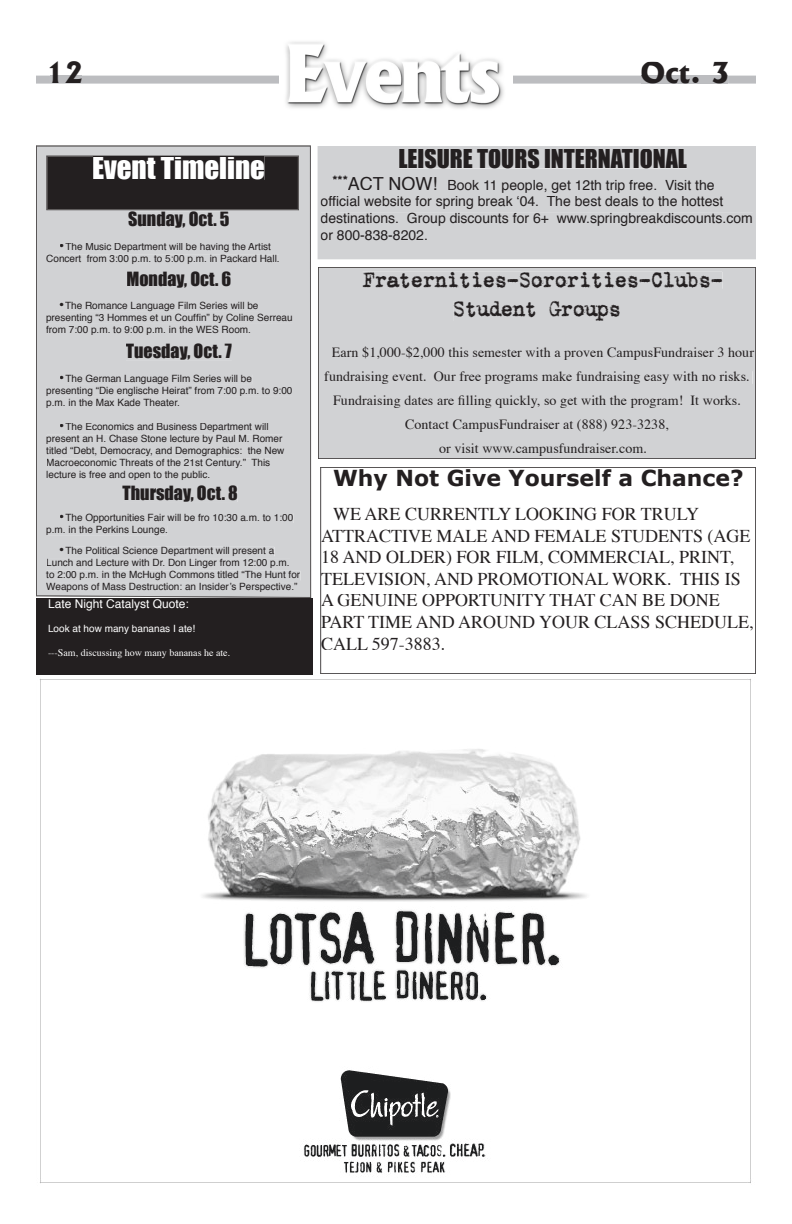
<style>
.page{position:relative;width:792px;height:1224px;background:#fff}
.page>*{position:absolute;margin:0;border:0;box-sizing:border-box;transform-origin:0 0}
.t1{font:29px "Impact";color:#fff}
.t2{font:800 28px "Albertus";color:#231f20}
.t3{font:24px/28.8px "Vintage Typewriter Smith Upright";color:#231f20;text-align:center}
.t4{font:24px "Impact";color:#231f20}
.t5{font:700 22px "Verdana";color:#231f20}
.t6{font:18px/21.6px "Times";color:#231f20}
.t7{font:18px "Impact";color:#231f20}
.t8{font:14px/24px "Times";letter-spacing:.005em;color:#231f20;text-align:center}
.t9{font:14px/16.8px "Helvetica";color:#231f20}
.t10{font:12px "Helvetica";color:#fff}
.t11{font:10px/12px "Helvetica";color:#231f20}
.t12{font:10px "Times";color:#fff}
.t13{font:10px "Helvetica";color:#fff}
.s1{font-family:"Roomy Normal";font-size:12px}
.s2{font-family:"Impact";font-size:18px}
.s3{font-size:18px}
</style>
<div class="page">
<svg style="left:36px;top:76px;width:720px;height:8px;background:#bfc0c3"></svg>
<div style="left:50px;top:76px;width:32px;height:7px;background:#bcbdc0"></div>
<div style="left:641px;top:76px;width:87px;height:8px;background:#bcbdc0"></div>
<img style="left:279px;top:41px;width:234px;height:68px">
<div style="left:37px;top:146px;width:274px;height:451px;background:#d1d2d4"></div>
<div style="left:129px;top:212px;width:100px;height:16px;background:#d1d2d4"></div>
<div style="left:46px;top:156px;width:253px;height:54px;background:#231f20"></div>
<svg style="left:60px;top:244px;width:4px;height:4px"></svg>
<div style="left:66px;top:243px;width:205px;height:9px;background:#d1d2d4"></div>
<div style="left:47px;top:255px;width:232px;height:9px;background:#d1d2d4"></div>
<div style="left:318px;top:146px;width:438px;height:113px;background:#d1d2d4"></div>
<div style="left:319px;top:267px;width:436px;height:191px;background:#d1d2d4"></div>
<img style="left:39px;top:678px;width:712px;height:505px">
<svg style="left:321px;top:467px;width:434px;height:206px"></svg>
<div style="left:36px;top:599px;width:276px;height:76px;background:#231f20"></div>
<div style="left:127px;top:271px;width:104px;height:16px;background:#d1d2d4"></div>
<div style="left:126px;top:344px;width:106px;height:16px;background:#d1d2d4"></div>
<div style="left:123px;top:486px;width:114px;height:16px;background:#d1d2d4"></div>
<svg style="left:60px;top:376px;width:4px;height:3px"></svg>
<div style="left:66px;top:374px;width:186px;height:10px;background:#d1d2d4"></div>
<div style="left:47px;top:387px;width:246px;height:9px;background:#d1d2d4"></div>
<div style="left:47px;top:399px;width:132px;height:9px;background:#d1d2d4"></div>
<svg style="left:60px;top:424px;width:4px;height:4px"></svg>
<div style="left:66px;top:423px;width:203px;height:9px;background:#d1d2d4"></div>
<div style="left:47px;top:435px;width:236px;height:9px;background:#d1d2d4"></div>
<div style="left:46px;top:447px;width:239px;height:9px;background:#d1d2d4"></div>
<div style="left:47px;top:459px;width:223px;height:9px;background:#d1d2d4"></div>
<div style="left:47px;top:471px;width:162px;height:9px;background:#d1d2d4"></div>
<svg style="left:60px;top:515px;width:4px;height:3px"></svg>
<div style="left:66px;top:514px;width:227px;height:9px;background:#d1d2d4"></div>
<div style="left:47px;top:526px;width:120px;height:9px;background:#d1d2d4"></div>
<svg style="left:60px;top:548px;width:4px;height:3px"></svg>
<div style="left:66px;top:547px;width:208px;height:9px;background:#d1d2d4"></div>
<div style="left:47px;top:559px;width:243px;height:9px;background:#d1d2d4"></div>
<div style="left:46px;top:571px;width:254px;height:9px;background:#d1d2d4"></div>
<div style="left:46px;top:583px;width:252px;height:9px;background:#d1d2d4"></div>
<div style="left:65px;top:302px;width:194px;height:9px;background:#d1d2d4"></div>
<div style="left:47px;top:313px;width:246px;height:10px;background:#d1d2d4"></div>
<div style="left:46px;top:325px;width:204px;height:10px;background:#d1d2d4"></div>
<h2 class="t2" style="left:46px;top:55px;width:39px">12</h2>
<h2 class="t2" style="left:640px;top:55px;width:91px">Oct. 3</h2>
<h1 class="t1" style="left:92px;top:150px;width:175px">Event Timeline</h1>
<h3 class="t7" style="left:128px;top:208px;width:103px">Sunday, Oct. 5</h3>
<p class="t11" style="left:46px;top:241px;width:235px;text-align:center"><span class="s1">•</span>The Music Department will be having the Artist<br>Concert from 3:00 p.m. to 5:00 p.m. in Packard Hall.</p>
<h3 class="t7" style="left:126px;top:267px;width:106px">Monday, Oct. 6</h3>
<p class="t11" style="left:46px;top:300px;width:248px;text-indent:12px"><span class="s1">•</span>The Romance Language Film Series will be presenting “3 Hommes et un Couffin” by Coline Serreau from 7:00 p.m. to 9:00 p.m. in the WES Room.</p>
<h3 class="t7" style="left:126px;top:340px;width:108px">Tuesday, Oct. 7</h3>
<p class="t11" style="left:46px;top:373px;width:248px;text-indent:12px"><span class="s1">•</span>The German Language Film Series will be presenting “Die englische Heirat” from 7:00 p.m. to 9:00 p.m. in the Max Kade Theater.</p>
<p class="t11" style="left:46px;top:421px;width:240px;text-indent:12px"><span class="s1">•</span>The Economics and Business Department will present an H. Chase Stone lecture by Paul M. Romer titled “Debt, Democracy, and Demographics: the New Macroeconomic Threats of the 21st Century.” This lecture is free and open to the public.</p>
<p class="t11" style="left:46px;top:512px;width:248px;text-indent:12px"><span class="s1">•</span>The Opportunities Fair will be fro 10:30 a.m. to 1:00 p.m. in the Perkins Lounge.</p>
<p class="t11" style="left:46px;top:545px;width:255px;text-indent:12px"><span class="s1">•</span>The Political Science Department will present a Lunch and Lecture with Dr. Don Linger from 12:00 p.m. to 2:00 p.m. in the McHugh Commons titled “The Hunt for Weapons of Mass Destruction: an Insider’s Perspective.”</p>
<h3 class="t7" style="left:123px;top:482px;width:117px">Thursday, Oct. 8</h3>
<p class="t10" style="left:48px;top:596px;width:142px">Late Night Catalyst Quote:</p>
<p class="t13" style="left:48px;top:622px;width:149px">Look at how many bananas I ate!</p>
<p class="t12" style="left:48px;top:646px;width:184px">---Sam, discussing how many bananas he ate.</p>
<h3 class="t4" style="left:398px;top:144px;width:290px">LEISURE TOURS INTERNATIONAL</h3>
<h3 class="t9" style="left:321px;top:177px;width:434px;text-indent:12px"><span class="s2">***</span><span class="s3">ACT NOW!</span> Book 11 people, get 12th trip free. Visit the official website for spring break ‘04. The best deals to the hottest destinations. Group discounts for 6+ www.springbreakdiscounts.com or 800-838-8202.</h3>
<h3 class="t3" style="left:363px;top:267px;width:361px">Fraternities-Sororities-Clubs-<br>Student Groups</h3>
<p class="t8" style="left:324px;top:341px;width:431px">Earn $1,000-$2,000 this semester with a proven CampusFundraiser 3 hour fundraising event. Our free programs make fundraising easy with no risks.<br>Fundraising dates are filling quickly, so get with the program! It works.<br>Contact CampusFundraiser at (888) 923-3238,<br>or visit www.campusfundraiser.com.</p>
<h3 class="t5" style="left:333px;top:464px;width:412px">Why Not Give Yourself a Chance?</h3>
<p class="t6" style="left:321px;top:504px;width:434px;text-indent:12px">WE ARE CURRENTLY LOOKING FOR TRULY ATTRACTIVE MALE AND FEMALE STUDENTS (AGE 18 AND OLDER) FOR FILM, COMMERCIAL, PRINT, TELEVISION, AND PROMOTIONAL WORK. THIS IS A GENUINE OPPORTUNITY THAT CAN BE DONE PART TIME AND AROUND YOUR CLASS SCHEDULE, CALL 597-3883.</p>
</div>
